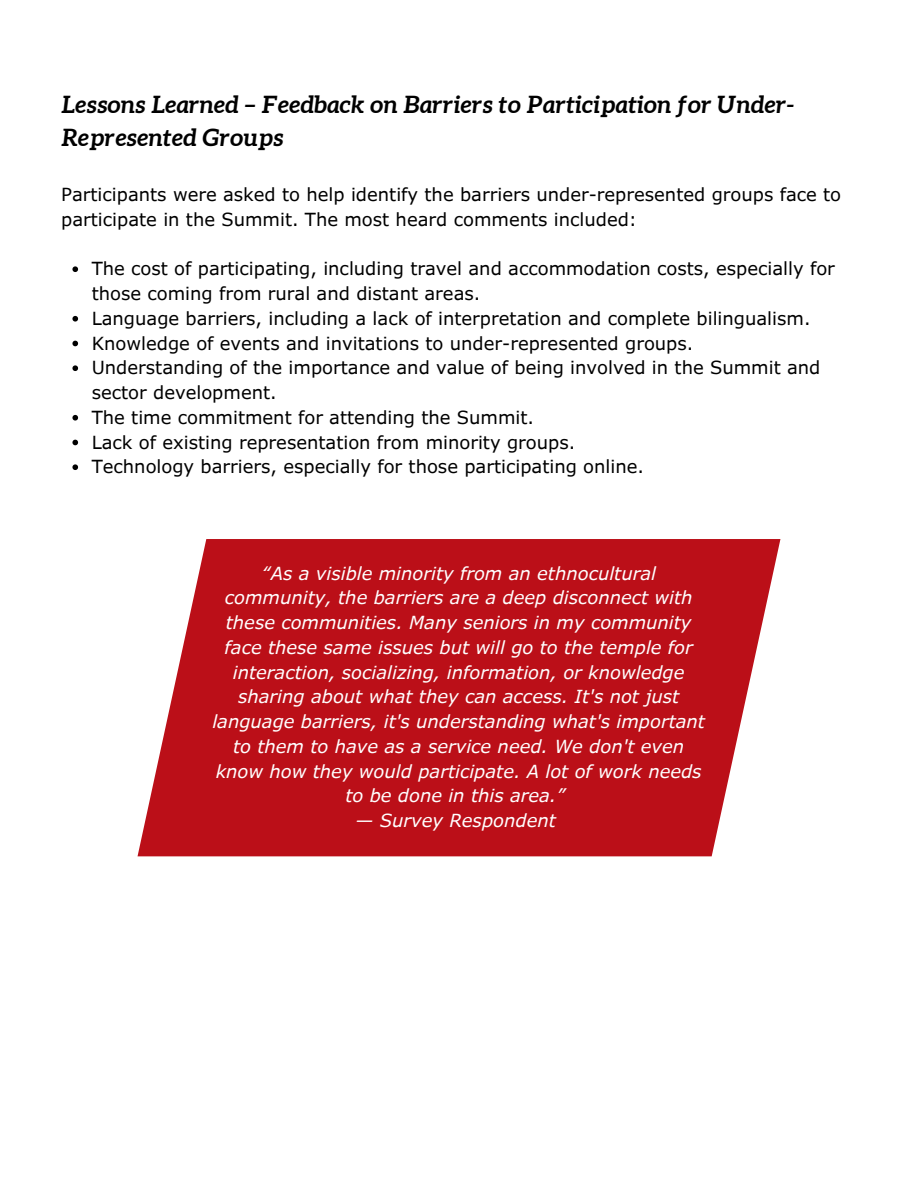
<style>
.page{position:relative;width:918px;height:1188px;background:#fff}
.page>*{position:absolute;margin:0;border:0;box-sizing:border-box;transform-origin:0 0}
.t1{font:italic 700 24px/32.7px "Aleo";color:#000}
.t2{font:18px/24.8px "Verdana Pro";color:#000}
.t3{font:italic 18px/24.8px "Verdana Pro";color:#fff;text-align:center}
</style>
<div class="page">
<svg style="left:72px;top:266px;width:6px;height:6px"></svg>
<svg style="left:72px;top:316px;width:6px;height:6px"></svg>
<svg style="left:72px;top:341px;width:6px;height:5px"></svg>
<svg style="left:72px;top:365px;width:6px;height:6px"></svg>
<svg style="left:72px;top:415px;width:6px;height:6px"></svg>
<svg style="left:72px;top:440px;width:6px;height:5px"></svg>
<svg style="left:72px;top:464px;width:6px;height:6px"></svg>
<svg style="left:138px;top:539px;width:642px;height:317px;background:#c22830"></svg>
<p class="t1" style="left:61px;top:88px;width:735px">Lessons Learned – Feedback on Barriers to Participation for Under-<br>Represented Groups</p>
<h1 class="t2" style="left:61px;top:182px;width:782px">Participants were asked to help identify the barriers under-represented groups face to participate in the Summit. The most heard comments included:</h1>
<p class="t2" style="left:92px;top:256px;width:745px">The cost of participating, including travel and accommodation costs, especially for those coming from rural and distant areas.</p>
<p class="t2" style="left:92px;top:305px;width:720px">Language barriers, including a lack of interpretation and complete bilingualism.</p>
<p class="t2" style="left:92px;top:330px;width:603px">Knowledge of events and invitations to under-represented groups.</p>
<p class="t2" style="left:92px;top:355px;width:730px">Understanding of the importance and value of being involved in the Summit and sector development.</p>
<p class="t2" style="left:92px;top:404px;width:444px">The time commitment for attending the Summit.</p>
<p class="t2" style="left:92px;top:429px;width:485px">Lack of existing representation from minority groups.</p>
<p class="t2" style="left:92px;top:454px;width:554px">Technology barriers, especially for those participating online.</p>
<p class="t3" style="left:212px;top:560px;width:494px">“As a visible minority from an ethnocultural community, the barriers are a deep disconnect with these communities. Many seniors in my community face these same issues but will go to the temple for interaction, socializing, information, or knowledge sharing about what they can access. It's not just language barriers, it's understanding what's important to them to have as a service need. We don't even know how they would participate. A lot of work needs to be done in this area.”</p>
<p class="t3" style="left:356px;top:807px;width:202px">— Survey Respondent</p>
</div>
